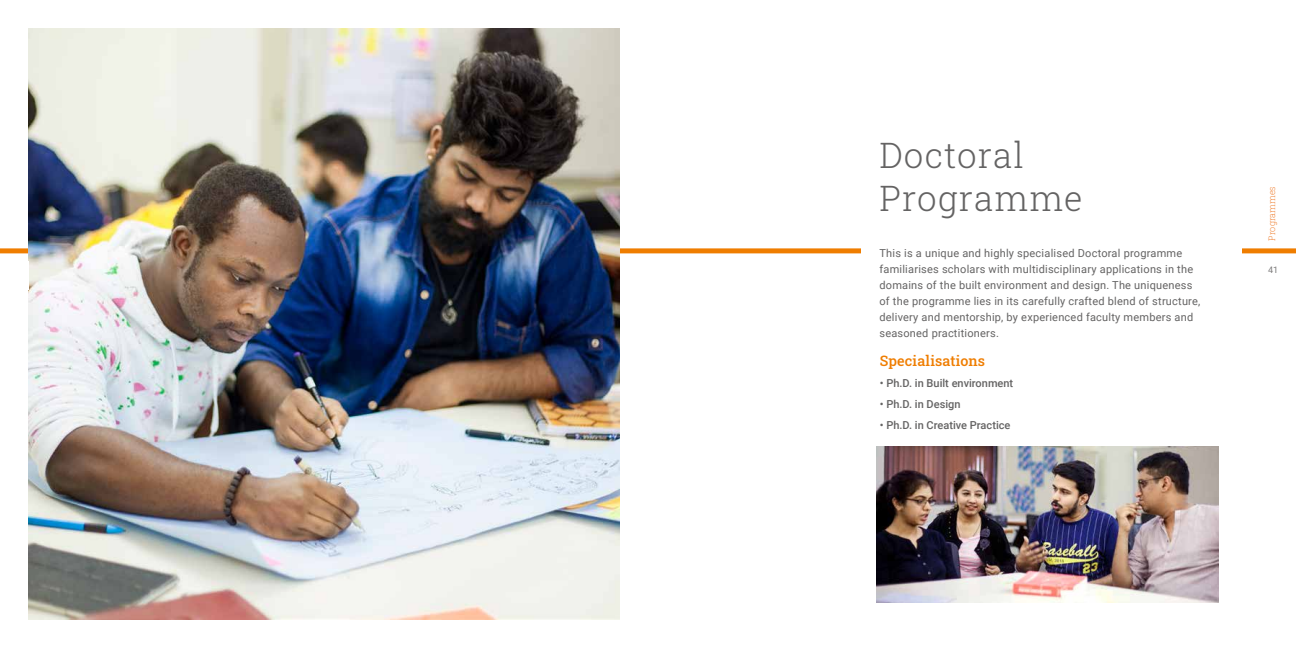
<style>
.page{position:relative;width:1296px;height:648px;background:#fff}
.page>*{position:absolute;margin:0;border:0;box-sizing:border-box;transform-origin:0 0}
.t1{font:300 35px/43px "Roboto Slab";letter-spacing:.03em;color:#646363}
.t2{font:500 14.4px "Roboto Slab";letter-spacing:.01em;color:#ef7d00}
.t3{font:11px/16px "Roboto";letter-spacing:.02em;color:#646363}
.t4{font:500 11px "Roboto";color:#646363}
.t5{font:200 9px "Roboto Slab";color:#ec6608}
.t6{font:9px "Roboto";color:#7c7b7b}
</style>
<div class="page">
<img style="left:28px;top:28px;width:592px;height:592px">
<img style="left:877px;top:447px;width:342px;height:156px">
<h1 class="t1" style="left:879px;top:133px;width:204px">Doctoral<br>Programme</h1>
<p class="t3" style="left:879px;top:244px;width:322px">This is a unique and highly specialised Doctoral programme familiarises scholars with multidisciplinary applications in the domains of the built environment and design. The uniqueness of the programme lies in its carefully crafted blend of structure, delivery and mentorship, by experienced faculty members and seasoned practitioners.</p>
<h2 class="t2" style="left:880px;top:351px;width:107px">Specialisations</h2>
<p class="t4" style="left:880px;top:375px;width:135px">• Ph.D. in Built environment</p>
<p class="t4" style="left:880px;top:396px;width:82px">• Ph.D. in Design</p>
<p class="t4" style="left:880px;top:417px;width:132px">• Ph.D. in Creative Practice</p>
<p class="t5" style="left:1266px;top:241px;width:56px;rotate:-90deg">Programmes</p>
<p class="t6" style="left:1268px;top:263px;width:11px">41</p>
</div>
